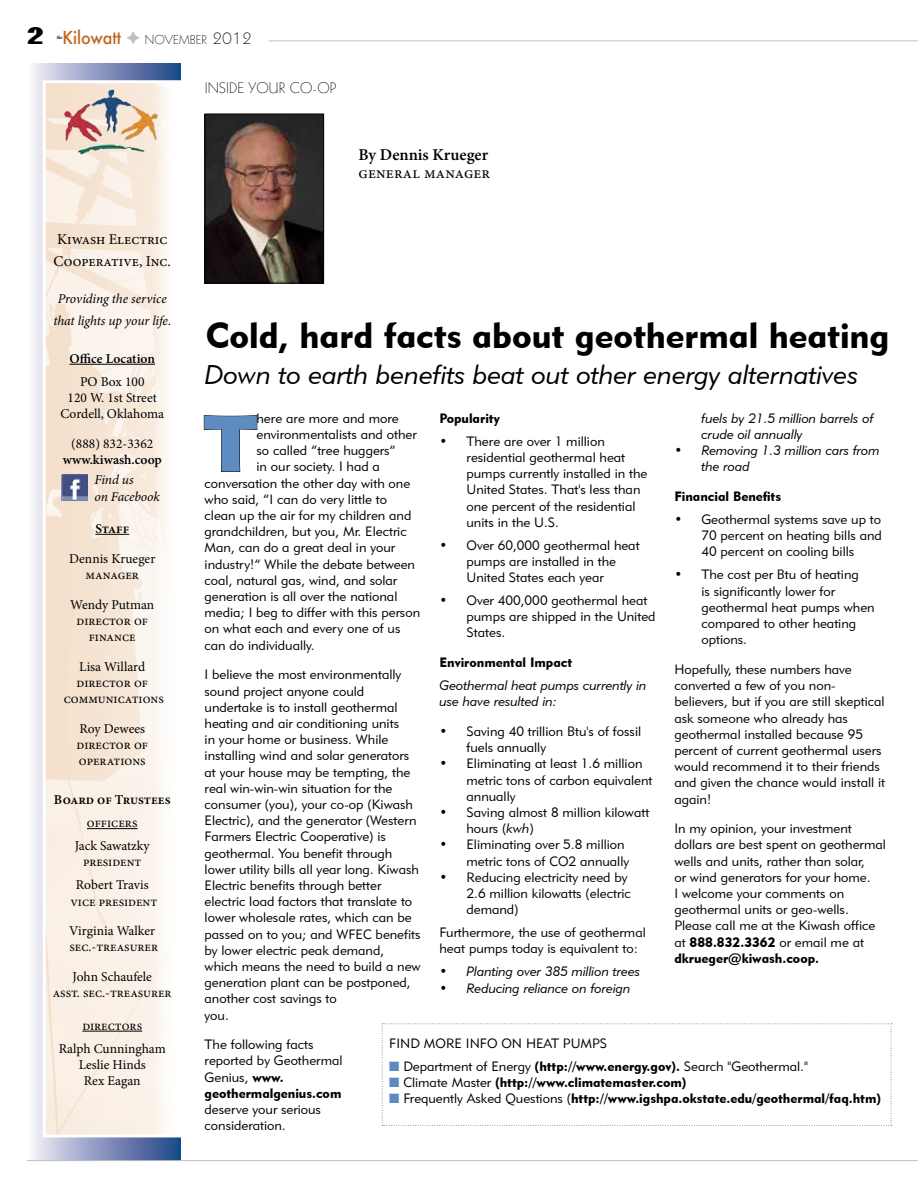
<style>
.page{position:relative;width:918px;height:1188px;background:#fff}
.page>*{position:absolute;margin:0;border:0;box-sizing:border-box;transform-origin:0 0}
.t1{font:900 78.75px "Lithos Pro";color:#5e8cc0}
.t2{font:36px "Geometric 415 BT Black A";color:#000}
.t3{font:27px "Geometric 415 BT Lite Italic A";color:#000}
.t4{font:24px "Geometric";color:#000}
.t5{font:500 17.55px "Futura";color:#bf651f;scale:.92 1}
.t6{font:600 16.5px "Minion Pro";color:#000}
.t7{font:16.5px "Minion Pro";letter-spacing:.01em;color:#000}
.t8{font:15px/21.6px "Minion Pro";color:#000}
.t9{font:15px "Geometric 231 BT Light C";color:#000}
.t10{font:13.5px/16.2px "Geometric 415 BT Lite A";color:#000}
.t11{font:13.5px/16.2px "Minion Pro";color:#000;text-align:center}
.t12{font:13.5px "Geometric 415 BT Black A";color:#000}
.t13{font:13.5px/16.2px "Geometric 415 BT Lite Italic A";color:#000}
.t14{font:italic 13.5px/21.6px "Minion Pro";letter-spacing:-.01em;color:#000;text-align:center}
.t15{font:600 13.5px "Minion Pro";color:#000}
.t16{font:12.6px "Geometric 231 BT Light C";color:#000}
.t17{font:italic 700 condensed 5.1px "Minion Pro";color:#000;scale:.92 1}
.s1{font-size:18px}
.s2{font-family:"Geometric 415 BT Black A"}
.s3{font-family:"Geometric 415 BT Lite Italic A"}
.s4{color:#5e8cc0}
.s5{font-family:"Geometric 415 BT Lite A"}
</style>
<div class="page">
<div style="left:27px;top:63px;width:154px;height:1098px;background:linear-gradient(to right,#f8f0fa,#224589)"></div>
<div style="left:43px;top:80px;width:147px;height:1057px;background:#fff"></div>
<hr style="left:269px;top:40px;width:649px;height:1px;background:#bcc1c2">
<hr style="left:27px;top:1160px;width:891px;height:1px;background:#bcc1c2">
<img style="left:207px;top:116px;width:115px;height:166px">
<div style="left:205px;top:114px;width:119px;height:170px;border:1px solid #000"></div>
<img style="left:47px;top:85px;width:119px;height:1048px">
<div style="left:44px;top:82px;width:137px;height:1054px;border:2px solid #fff"></div>
<hr style="left:70px;top:364px;width:85px;height:1px;background:#000">
<hr style="left:95px;top:534px;width:34px;height:1px;background:#000">
<hr style="left:87px;top:828px;width:51px;height:1px;background:#000">
<hr style="left:82px;top:1031px;width:60px;height:1px;background:#000">
<img style="left:64px;top:90px;width:47px;height:52px">
<img style="left:62px;top:474px;width:26px;height:26px">
<svg style="left:204px;top:415px;width:54px;height:57px"></svg>
<svg style="left:382px;top:1023px;width:510px;height:103px"></svg>
<h3 class="t4" style="left:27px;top:25px;width:18px">2</h3>
<p class="t17" style="left:57px;top:34px;width:8px">the</p>
<p class="t5" style="left:62px;top:26px;width:65px">Kilowatt</p>
<p class="t16" style="left:145px;top:32px;width:109px">NOVEMBER <span class="s1">2012</span></p>
<p class="t9" style="left:205px;top:78px;width:133px">I NSI DE YOUR CO-OP</p>
<p class="t6" style="left:359px;top:144px;width:131px">By Dennis Krueger</p>
<p class="t7" style="left:359px;top:162px;width:133px">general manager</p>
<p class="t8" style="left:54px;top:229px;width:119px">Kiwash Electric<br>Cooperative, Inc.</p>
<p class="t14" style="left:53px;top:288px;width:119px">Providing the service that lights up your life.</p>
<p class="t15" style="left:70px;top:349px;width:87px">Office Location</p>
<p class="t11" style="left:60px;top:373px;width:105px">PO Box 100<br>120 W. 1st Street<br>Cordell, Oklahoma</p>
<p class="t11" style="left:71px;top:436px;width:84px">(888) 832-3362</p>
<p class="t15" style="left:63px;top:450px;width:101px">www.kiwash.coop</p>
<p class="t14" style="left:95px;top:472px;width:67px;line-height:16.2px;text-align:left">Find us<br>on Facebook</p>
<p class="t15" style="left:95px;top:519px;width:35px">Staff</p>
<p class="t11" style="left:69px;top:550px;width:88px">Dennis Krueger manager</p>
<p class="t11" style="left:70px;top:596px;width:86px">Wendy Putman director of finance</p>
<p class="t11" style="left:64px;top:658px;width:102px">Lisa Willard director of communications</p>
<p class="t11" style="left:77px;top:720px;width:73px;text-align:left">Roy Dewees director of operations</p>
<p class="t15" style="left:54px;top:791px;width:118px">Board of Trustees</p>
<p class="t11" style="left:75px;top:812px;width:76px;line-height:23px">officers<br>Jack Sawatzky</p>
<p class="t11" style="left:76px;top:851px;width:75px;line-height:23px">president<br>Robert Travis</p>
<p class="t11" style="left:70px;top:893px;width:88px">vice president</p>
<p class="t11" style="left:69px;top:923px;width:90px;text-align:left">Virginia Walker sec.-treasurer</p>
<p class="t11" style="left:53px;top:969px;width:121px">John Schaufele<br>asst. sec.-treasurer</p>
<p class="t11" style="left:59px;top:1014px;width:109px;line-height:23px">directors<br>Ralph Cunningham</p>
<p class="t11" style="left:79px;top:1057px;width:68px">Leslie Hinds<br>Rex Eagan</p>
<h2 class="t2" style="left:206px;top:314px;width:685px">Cold, hard facts about geothermal heating</h2>
<h3 class="t3" style="left:205px;top:358px;width:655px">Down to earth benefits beat out other energy alternatives</h3>
<p class="t13" style="left:701px;top:410px;width:174px">fuels by 21.5 million barrels of crude oil annually</p>
<p class="t13" style="left:701px;top:442px;width:180px;text-indent:-27px">• Removing 1.3 million cars from the road</p>
<p class="t12" style="left:674px;top:488px;width:108px">Financial Benefits</p>
<p class="t10" style="left:701px;top:511px;width:182px;text-align:justify;text-indent:-27px">• Geothermal systems save up to 70 percent on heating bills and 40 percent on cooling bills</p>
<p class="t10" style="left:701px;top:566px;width:175px;text-indent:-27px">• The cost per Btu of heating<br>is significantly lower for geothermal heat pumps when compared to other heating options.</p>
<p class="t10" style="left:674px;top:661px;width:212px">Hopefully, these numbers have converted a few of you non&shy;believers, but if you are still skeptical ask someone who already has geothermal installed because 95 percent of current geothermal users would recommend it to their friends and given the chance would install it again!</p>
<p class="t10" style="left:674px;top:820px;width:213px">In my opinion, your investment dollars are best spent on geothermal wells and units, rather than solar,<br>or wind generators for your home.<br>I welcome your comments on geothermal units or geo-wells.<br>Please call me at the Kiwash office at <span class="s2">888.832.3362</span> or email me at</p>
<p class="t12" style="left:674px;top:950px;width:146px">dkrueger@kiwash.coop.</p>
<h1 class="t1" style="left:205px;top:395px;width:53px">T</h1>
<p class="t10" style="left:257px;top:410px;width:144px">here are more and more</p>
<p class="t12" style="left:440px;top:410px;width:62px">Popularity</p>
<p class="t10" style="left:467px;top:433px;width:182px;text-indent:-27px">• There are over 1 million residential geothermal heat pumps currently installed in the<br>United States. That's less than one percent of the residential units in the U.S.</p>
<p class="t10" style="left:467px;top:537px;width:175px;text-indent:-27px">• Over 60,000 geothermal heat pumps are installed in the<br>United States each year</p>
<p class="t10" style="left:467px;top:592px;width:191px;text-indent:-27px">• Over 400,000 geothermal heat pumps are shipped in the United<br>States.</p>
<p class="t12" style="left:440px;top:654px;width:134px">Environmental I mpact</p>
<p class="t13" style="left:440px;top:677px;width:209px">Geothermal heat pumps currently in use have resulted in:</p>
<p class="t10" style="left:467px;top:723px;width:176px;text-indent:-27px">• Saving 40 trillion Btu's of fossil fuels annually</p>
<p class="t10" style="left:467px;top:755px;width:187px;text-indent:-27px">• Eliminating at least 1.6 million metric tons of carbon equivalent annually</p>
<p class="t10" style="left:467px;top:804px;width:184px;text-indent:-27px">• Saving almost 8 million kilowatt hours (<span class="s3">kwh</span>)</p>
<p class="t10" style="left:467px;top:836px;width:164px;text-indent:-27px">• Eliminating over 5.8 million metric tons of CO2 annually</p>
<p class="t10" style="left:467px;top:869px;width:166px;text-indent:-27px">• Reducing electricity need by<br>2.6 million kilowatts (electric demand)</p>
<p class="t10" style="left:440px;top:924px;width:208px">Furthermore, the use of geothermal heat pumps today is equivalent to:</p>
<p class="t13" style="left:440px;top:963px;width:202px">• Planting over 385 million trees</p>
<p class="t13" style="left:440px;top:980px;width:193px">• Reducing reliance on foreign</p>
<p class="t10" style="left:257px;top:426px;width:162px">environmentalists and other</p>
<p class="t10" style="left:257px;top:442px;width:141px">so called “tree huggers”</p>
<p class="t10" style="left:257px;top:458px;width:125px">in our society. I had a</p>
<p class="t10" style="left:205px;top:475px;width:207px">conversation the other day with one</p>
<p class="t10" style="left:205px;top:491px;width:184px">who said, “I can do very little to</p>
<p class="t10" style="left:205px;top:507px;width:208px">clean up the air for my children and</p>
<p class="t10" style="left:205px;top:523px;width:204px">grandchildren, but you, Mr. Electric</p>
<p class="t10" style="left:205px;top:539px;width:192px">Man, can do a great deal in your</p>
<p class="t10" style="left:205px;top:556px;width:212px">industry!” While the debate between</p>
<p class="t10" style="left:205px;top:572px;width:194px">coal, natural gas, wind, and solar</p>
<p class="t10" style="left:205px;top:588px;width:194px">generation is all over the national</p>
<p class="t10" style="left:205px;top:604px;width:217px">media; I beg to differ with this person</p>
<p class="t10" style="left:205px;top:620px;width:197px">on what each and every one of us</p>
<p class="t10" style="left:205px;top:637px;width:112px">can do individually.</p>
<p class="t10" style="left:205px;top:666px;width:218px">I believe the most environmentally sound project anyone could undertake is to install geothermal heating and air conditioning units<br>in your home or business. While installing wind and solar generators at your house may be tempting, the real win-win-win situation for the consumer (you), your co-op (Kiwash<br>Electric), and the generator (Western<br>Farmers Electric Cooperative) is geothermal. You benefit through lower utility bills all year long. Kiwash<br>Electric benefits through better electric load factors that translate to lower wholesale rates, which can be passed on to you; and WFEC benefits by lower electric peak demand, which means the need to build a new generation plant can be postponed, another cost savings to<br>you.</p>
<p class="t10" style="left:205px;top:1036px;width:140px">The following facts reported by Geothermal<br>Genius, <span class="s2">www.</span></p>
<p class="t12" style="left:205px;top:1085px;width:138px">geothermalgenius.com</p>
<p class="t10" style="left:205px;top:1101px;width:118px">deserve your serious consideration.</p>
<p class="t10" style="left:389px;top:1035px;width:56px">Find more</p>
<p class="t10" style="left:466px;top:1035px;width:143px">info on HEAT PUMPS</p>
<p class="t10" style="left:389px;top:1058px;width:420px"><span class="s4">■</span> Department of Energy <span class="s2">(http://www.energy.gov).</span> Search "Geothermal."</p>
<p class="t12" style="left:389px;top:1074px;width:299px"><span class="s4">■</span> <span class="s5">Climate Master</span> (http://www.climatemaster.com)</p>
<p class="t12" style="left:389px;top:1090px;width:493px"><span class="s4">■</span> <span class="s5">Frequently Asked Questions (</span>http://www.igshpa.okstate.edu/geothermal/faq.htm)</p>
</div>
